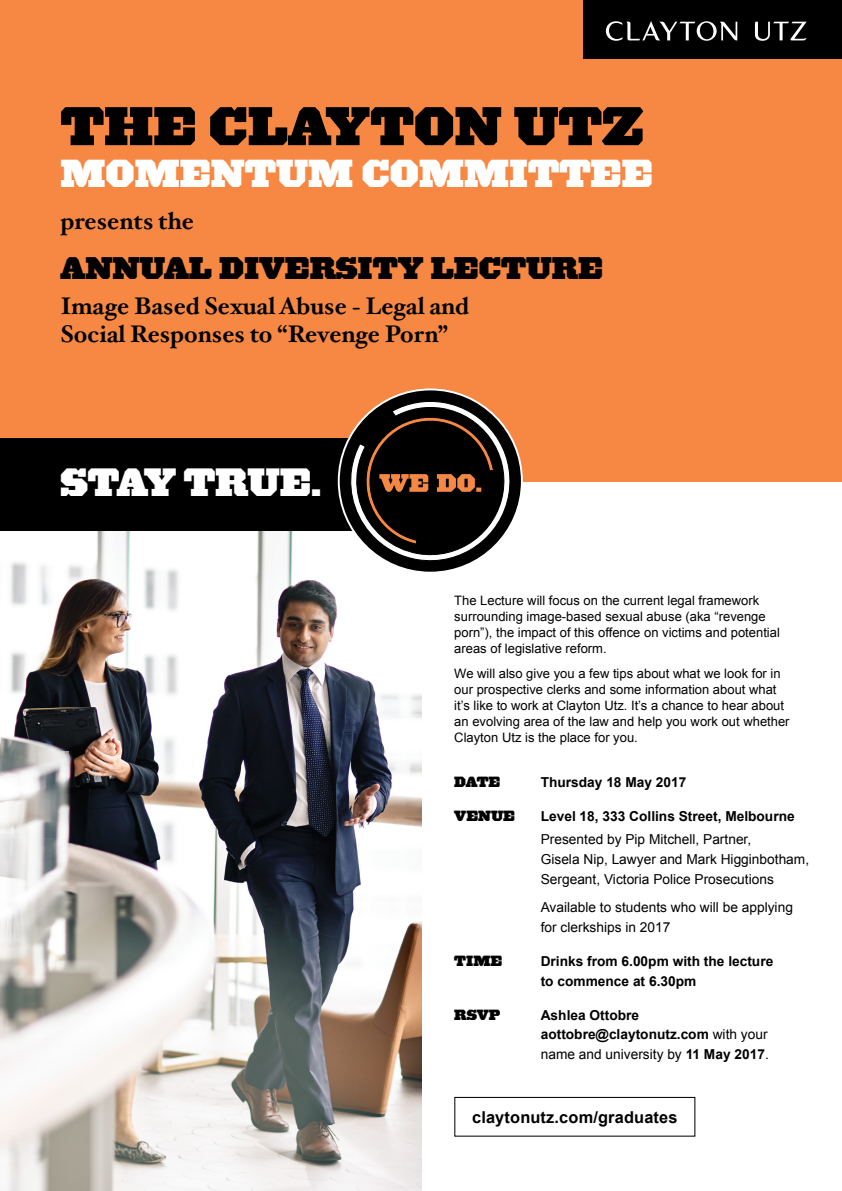
<style>
.page{position:relative;width:842px;height:1191px;background:#fff}
.page>*{position:absolute;margin:0;border:0;box-sizing:border-box;transform-origin:0 0}
.t1{font:900 50.4px "Acropolis";color:#000}
.t2{font:900 36.6px "Acropolis";letter-spacing:-.015em;color:#fff}
.t3{font:900 36.2px "Acropolis";color:#fff}
.t4{font:900 29px "Acropolis";color:#000}
.t5{font:700 24px/28px "Hoefler Txt";color:#000}
.t6{font:700 16.4px "Arial";letter-spacing:.01em;color:#000}
.t7{font:700 13.7px/19.8px "Arial";color:#000}
.t8{font:13.7px/19.8px "Arial";color:#000}
.t9{font:900 13.7px "Acropolis";color:#000}
.t10{font:13px/16px "Arial";color:#000}
.s1{font-weight:400}
</style>
<div class="page">
<div style="left:0;top:0;width:842px;height:481px;background:#f68844"></div>
<div style="left:584px;top:0;width:258px;height:59px;background:#000"></div>
<svg style="left:755px;top:22px;width:52px;height:19px"></svg>
<svg style="left:606px;top:21px;width:131px;height:20px"></svg>
<img style="left:0;top:531px;width:421px;height:660px">
<div style="left:0;top:438px;width:430px;height:93px;background:#000"></div>
<svg style="left:339px;top:389px;width:183px;height:183px"></svg>
<svg style="left:347px;top:399px;width:169px;height:168px"></svg>
<div style="left:454px;top:1097px;width:241px;height:39px;border:1px solid #000"></div>
<h1 class="t1" style="left:61px;top:84px;width:585px">THE CLAYTON UTZ</h1>
<h3 class="t3" style="left:61px;top:143px;width:594px">MOMENTUM COMMITTEE</h3>
<h3 class="t5" style="left:61px;top:206px;width:135px">presents the</h3>
<h3 class="t4" style="left:61px;top:244px;width:544px">ANNUAL DIVERSITY LECTURE</h3>
<h3 class="t5" style="left:61px;top:291px;width:410px">Image Based Sexual Abuse - Legal and<br>Social Responses to “Revenge Porn”</h3>
<h2 class="t2" style="left:61px;top:451px;width:262px">STAY TRUE.</h2>
<p class="t10" style="left:454px;top:592px;width:327px">The Lecture will focus on the current legal framework surrounding image-based sexual abuse (aka “revenge porn”), the impact of this offence on victims and potential areas of legislative reform.</p>
<p class="t10" style="left:454px;top:665px;width:337px">We will also give you a few tips about what we look for in our prospective clerks and some information about what it’s like to work at Clayton Utz. It’s a chance to hear about an evolving area of the law and help you work out whether Clayton Utz is the place for you.</p>
<p class="t9" style="left:454px;top:770px;width:48px">DATE</p>
<p class="t7" style="left:541px;top:773px;width:147px">Thursday 18 May 2017</p>
<p class="t9" style="left:454px;top:804px;width:62px">VENUE</p>
<p class="t7" style="left:541px;top:807px;width:255px">Level 18, 333 Collins Street, Melbourne</p>
<p class="t8" style="left:541px;top:829px;width:270px">Presented by Pip Mitchell, Partner,<br>Gisela Nip, Lawyer and Mark Higginbotham,<br>Sergeant, Victoria Police Prosecutions</p>
<p class="t8" style="left:541px;top:897px;width:254px">Available to students who will be applying for clerkships in 2017</p>
<p class="t9" style="left:454px;top:949px;width:49px">TIME</p>
<p class="t7" style="left:541px;top:951px;width:234px">Drinks from 6.00pm with the lecture to commence at 6.30pm</p>
<p class="t9" style="left:454px;top:1003px;width:47px">RSVP</p>
<p class="t7" style="left:541px;top:1005px;width:230px">Ashlea Ottobre aottobre@claytonutz.com <span class="s1">with your name and university by</span> 11 May 2017<span class="s1">.</span></p>
<p class="t6" style="left:472px;top:1106px;width:207px">claytonutz.com/graduates</p>
</div>
